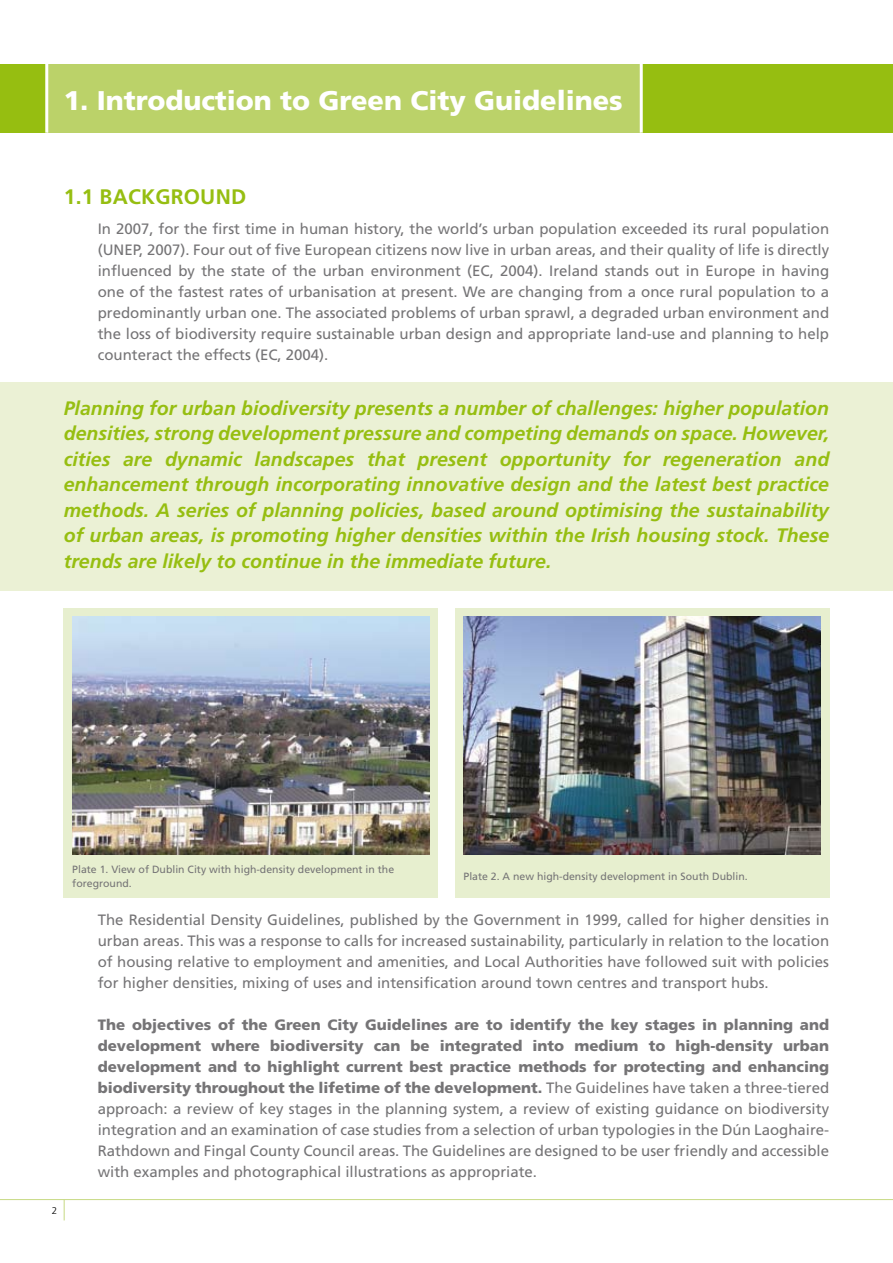
<style>
.page{position:relative;width:893px;height:1263px;background:#fff}
.page>*{position:absolute;margin:0;border:0;box-sizing:border-box;transform-origin:0 0}
.t1{font:900 27px "Frutiger";color:#fff}
.t2{font:700 21px "Frutiger";color:#96be11}
.t3{font:italic 700 19.5px/25.5px "Frutiger";color:#96be11;text-align:justify}
.t4{font:15px/21px "Frutiger";color:#757476;text-align:justify}
.t5{font:10.5px/13.5px "Frutiger";color:#757476}
.s1{font-weight:900}
</style>
<div class="page">
<svg style="left:64px;top:1200px;width:1px;height:20px"></svg>
<div style="left:0;top:383px;width:893px;height:208px;background:#ebf1d5"></div>
<div style="left:0;top:64px;width:893px;height:69px;background:#bbd269"></div>
<div style="left:641px;top:64px;width:252px;height:69px;background:#96be11"></div>
<div style="left:0;top:64px;width:47px;height:69px;background:#96be11"></div>
<hr style="left:45px;top:0;width:3px;height:133px;background:#fff">
<hr style="left:640px;top:0;width:3px;height:133px;background:#fff">
<div style="left:455px;top:608px;width:374px;height:289px;background:#e7efcf"></div>
<img style="left:463px;top:617px;width:358px;height:238px">
<div style="left:64px;top:608px;width:374px;height:289px;background:#e7efcf"></div>
<img style="left:72px;top:617px;width:357px;height:238px">
<hr style="left:0;top:1199px;width:893px;height:1px;background:#c7d983">
<h1 class="t1" style="left:64px;top:85px;width:560px">1. Introduction to Green City Guidelines</h1>
<h2 class="t2" style="left:64px;top:185px;width:108px">1.1 BACKGROUND</h2>
<p class="t4" style="left:98px;top:218px;width:733px">In 2007, for the first time in human history, the world’s urban population exceeded its rural population (UNEP, 2007). Four out of five European citizens now live in urban areas, and their quality of life is directly influenced by the state of the urban environment (EC, 2004). Ireland stands out in Europe in having one of the fastest rates of urbanisation at present. We are changing from a once rural population to a predominantly urban one. The associated problems of urban sprawl, a degraded urban environment and the loss of biodiversity require sustainable urban design and appropriate land-use and planning to help counteract the effects (EC, 2004).</p>
<p class="t3" style="left:64px;top:395px;width:767px">Planning for urban biodiversity presents a number of challenges: higher population densities, strong development pressure and competing demands on space. However, cities are dynamic landscapes that present opportunity for regeneration and enhancement through incorporating innovative design and the latest best practice methods. A series of planning policies, based around optimising the sustainability of urban areas, is promoting higher densities within the Irish housing stock. These trends are likely to continue in the immediate future.</p>
<p class="t5" style="left:72px;top:863px;width:323px">Plate 1. View of Dublin City with high-density development in the foreground.</p>
<p class="t5" style="left:463px;top:870px;width:286px">Plate 2. A new high-density development in South Dublin.</p>
<p class="t4" style="left:98px;top:909px;width:733px">The Residential Density Guidelines, published by the Government in 1999, called for higher densities in urban areas. This was a response to calls for increased sustainability, particularly in relation to the location of housing relative to employment and amenities, and Local Authorities have followed suit with policies for higher densities, mixing of uses and intensification around town centres and transport hubs.</p>
<p class="t4" style="left:98px;top:1014px;width:733px"><span class="s1">The objectives of the Green City Guidelines are to identify the key stages in planning and development where biodiversity can be integrated into medium to high-density urban development and to highlight current best practice methods for protecting and enhancing biodiversity throughout the lifetime of the development.</span> The Guidelines have taken a three-tiered approach: a review of key stages in the planning system, a review of existing guidance on biodiversity integration and an examination of case studies from a selection of urban typologies in the Dún Laoghaire-Rathdown and Fingal County Council areas. The Guidelines are designed to be user friendly and accessible with examples and photographical illustrations as appropriate.</p>
</div>
